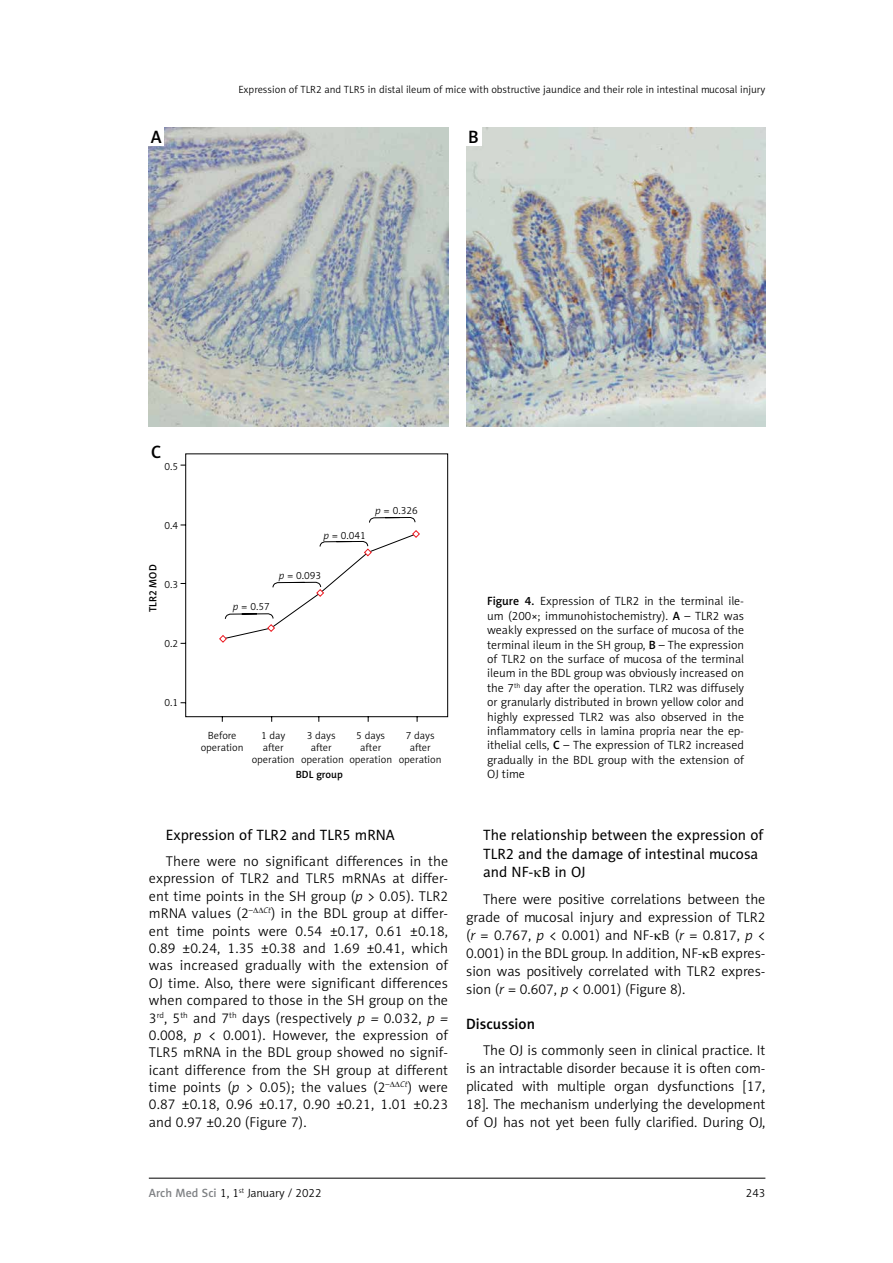
<style>
.page{position:relative;width:893px;height:1263px;background:#fff}
.page>*{position:absolute;margin:0;border:0;box-sizing:border-box;transform-origin:0 0}
.t1{font:18px "Naomi Sans EFN Medium";color:#000}
.t2{font:15px/18.6px "Naomi Sans EFN";color:#000}
.t3{font:15px "Naomi Sans EFN Medium";color:#000}
.t4{font:14.25px/17.4px "Naomi Sans EFN Light";color:#000;text-align:justify}
.t5{font:12px/14.4px "Naomi Sans EFN Light";color:#000;text-align:justify}
.t6{font:10.5px/12px "Naomi Sans EFN Light";color:#000}
.t7{font:10.5px "Naomi Sans EFN Medium";color:#000}
.s1{font-style:italic}
.s2{font-family:"Naomi Sans EFN Medium"}
.s3{font-family:"Naomi Sans EFN Medium";color:#808285}
</style>
<div class="page">
<hr style="left:149px;top:1178px;width:616px;height:1px;background:#000">
<svg style="left:181px;top:453px;width:267px;height:269px"></svg>
<svg style="left:181px;top:464px;width:239px;height:179px"></svg>
<img style="left:149px;top:128px;width:299px;height:299px">
<img style="left:466px;top:128px;width:299px;height:299px">
<div style="left:149px;top:128px;width:15px;height:18px;background:#fff"></div>
<div style="left:466px;top:128px;width:15px;height:18px;background:#fff"></div>
<p class="t6" style="left:238px;top:83px;width:529px">Expression of TLR2 and TLR5 in distal ileum of mice with obstructive jaundice and their role in intestinal mucosal injury</p>
<p class="t1" style="left:151px;top:126px;width:12px">A</p>
<p class="t1" style="left:468px;top:126px;width:12px">B</p>
<p class="t1" style="left:151px;top:441px;width:12px">C</p>
<p class="t6" style="left:164px;top:461px;width:15px">0.5</p>
<p class="t6" style="left:164px;top:520px;width:15px">0.4</p>
<p class="t7" style="left:147px;top:612px;width:49px;rotate:-90deg">TLR2 MOD</p>
<p class="t6" style="left:164px;top:579px;width:15px">0.3</p>
<p class="t6" style="left:164px;top:637px;width:15px">0.2</p>
<p class="t6" style="left:164px;top:696px;width:15px">0.1</p>
<p class="t6" style="left:323px;top:529px;width:44px"><span class="s1">p</span> = 0.041</p>
<p class="t6" style="left:375px;top:504px;width:44px"><span class="s1">p</span> = 0.326</p>
<p class="t6" style="left:233px;top:600px;width:38px"><span class="s1">p</span> = 0.57</p>
<p class="t6" style="left:279px;top:569px;width:44px"><span class="s1">p</span> = 0.093</p>
<p class="t6" style="left:208px;top:730px;width:30px">Before</p>
<p class="t6" style="left:261px;top:730px;width:26px">1 day</p>
<p class="t6" style="left:307px;top:730px;width:30px">3 days</p>
<p class="t6" style="left:356px;top:730px;width:30px">5 days</p>
<p class="t6" style="left:406px;top:730px;width:30px">7 days</p>
<p class="t6" style="left:201px;top:742px;width:44px">operation</p>
<p class="t6" style="left:263px;top:742px;width:23px">after</p>
<p class="t6" style="left:311px;top:742px;width:23px">after</p>
<p class="t6" style="left:360px;top:742px;width:23px">after</p>
<p class="t6" style="left:252px;top:742px;width:191px;text-indent:158px">after operation operation operation operation</p>
<p class="t7" style="left:296px;top:768px;width:49px">BDL group</p>
<p class="t5" style="left:487px;top:594px;width:258px"><span class="s2">Figure 4.</span> Expression of TLR2 in the terminal ile&shy;um (200×; immunohistochemistry). <span class="s2">A</span> – TLR2 was weakly expressed on the surface of mucosa of the terminal ileum in the SH group, <span class="s2">B</span> – The expression of TLR2 on the surface of mucosa of the terminal ileum in the BDL group was obviously increased on the 7<sup>th</sup> day after the operation. TLR2 was diffusely or granularly distributed in brown yellow color and highly expressed TLR2 was also observed in the inflammatory cells in lamina propria near the ep&shy;ithelial cells, <span class="s2">C</span> – The expression of TLR2 increased gradually in the BDL group with the extension of OJ time</p>
<p class="t2" style="left:166px;top:825px;width:230px">Expression of TLR2 and TLR5 mRNA</p>
<p class="t4" style="left:149px;top:852px;width:301px;text-indent:17px">There were no significant differences in the expression of TLR2 and TLR5 mRNAs at differ&shy;ent time points in the SH group (<span class="s1">p</span> &gt; 0.05). TLR2 mRNA values (2<sup>–</sup></p>
<p class="t4" style="left:149px;top:905px;width:301px;text-indent:115px"><sup>Ct</sup>) in the BDL group at differ&shy;ent time points were 0.54 ±0.17, 0.61 ±0.18, 0.89 ±0.24, 1.35 ±0.38 and 1.69 ±0.41, which was increased gradually with the extension of OJ time. Also, there were significant differences when compared to those in the SH group on the 3<sup>rd</sup>, 5<sup>th</sup> and 7<sup>th</sup> days (respectively <span class="s1">p =</span> 0.032, <span class="s1">p = </span>0.008, <span class="s1">p</span> &lt; 0.001). However, the expression of TLR5 mRNA in the BDL group showed no signif&shy;icant difference from the SH group at different time points (<span class="s1">p</span> &gt; 0.05); the values (2<sup>–</sup></p>
<p class="t4" style="left:149px;top:1078px;width:301px;text-indent:251px"><sup>Ct</sup>) were 0.87 ±0.18, 0.96 ±0.17, 0.90 ±0.21, 1.01 ±0.23 and 0.97 ±0.20 (Figure 7).</p>
<p class="t2" style="left:483px;top:825px;width:282px">The relationship between the expression of<br>TLR2 and the damage of intestinal mucosa and NF- B in OJ</p>
<p class="t4" style="left:466px;top:890px;width:301px;line-height:18px;text-indent:17px">There were positive correlations between the grade of mucosal injury and expression of TLR2 (<span class="s1">r</span> = 0.767, <span class="s1">p</span> &lt; 0.001) and NF- B (<span class="s1">r</span> = 0.817, <span class="s1">p</span> &lt; 0.001) in the BDL group. In addition, NF- B expres&shy;sion was positively correlated with TLR2 expres&shy;sion (<span class="s1">r</span> = 0.607, <span class="s1">p</span> &lt; 0.001) (Figure 8).</p>
<p class="t3" style="left:466px;top:1015px;width:70px">Discussion</p>
<p class="t4" style="left:466px;top:1041px;width:301px;line-height:18px;text-indent:17px">The OJ is commonly seen in clinical practice. It is an intractable disorder because it is often com&shy;plicated with multiple organ dysfunctions [17, 18]. The mechanism underlying the development of OJ has not yet been fully clarified. During OJ,</p>
<p class="t5" style="left:149px;top:1186px;width:174px"><span class="s3">Arch Med Sci</span> 1, 1<sup>st</sup> January / 2022</p>
<p class="t5" style="left:746px;top:1186px;width:21px">243</p>
</div>
